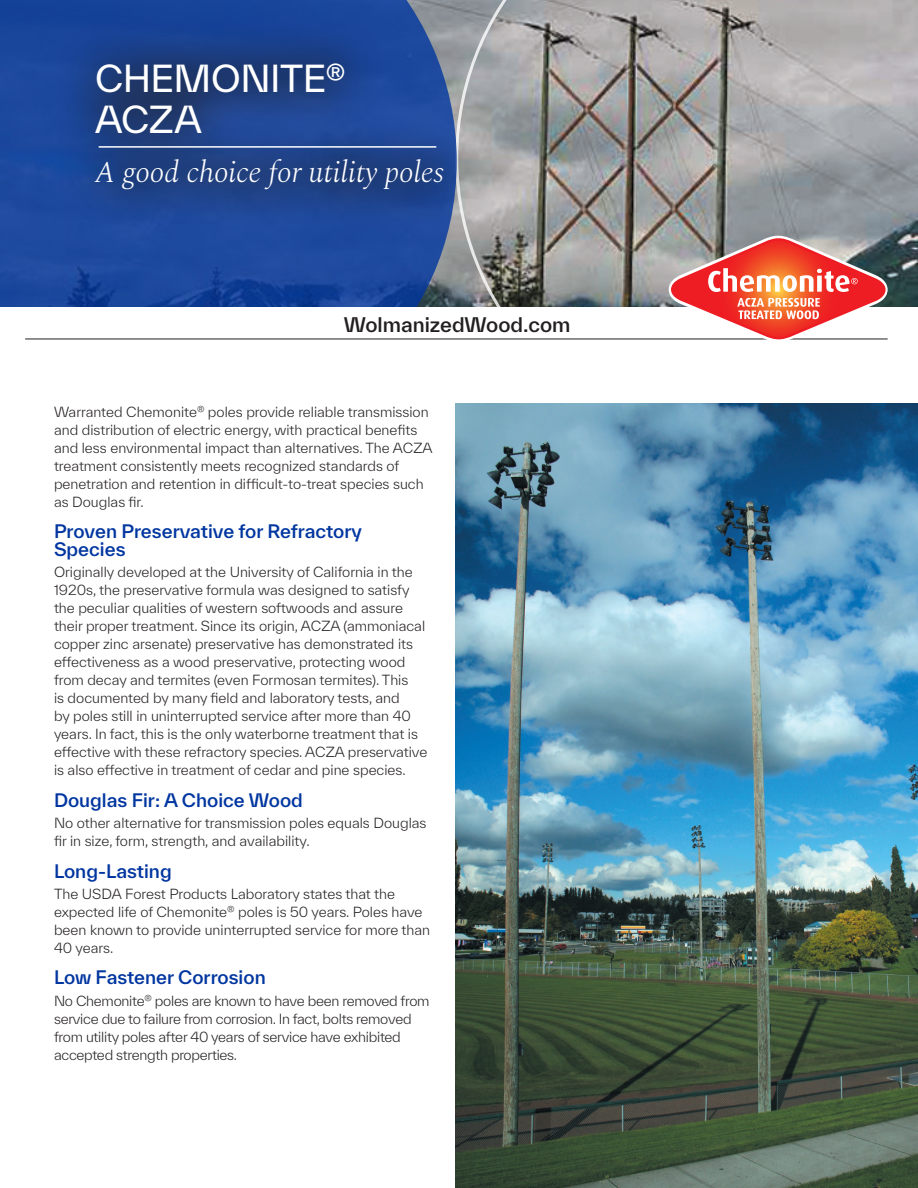
<style>
.page{position:relative;width:918px;height:1188px;background:#fff}
.page>*{position:absolute;margin:0;border:0;box-sizing:border-box;transform-origin:0 0}
.t1{font:36px/40.5px "TWK Everett";letter-spacing:-.015em;color:#fff}
.t2{font:italic 300 30px "Spectral";letter-spacing:-.005em;color:#fff}
.t3{font:500 19.5px "TWK Everett";color:#231f20}
.t4{font:500 18px/18px "TWK Everett";color:#0036a0}
.t5{font:300 13.5px/18px "TWK Everett";color:#231f20}
.t6{font:300 13.5px/18px "TWK Everett";letter-spacing:-.02em;color:#231f20}
</style>
<div class="page">
<svg style="left:457px;top:0;width:461px;height:307px;background:#999a9a"></svg>
<svg style="left:0;top:0;width:457px;height:307px;background:#1e499a"></svg>
<div style="left:54px;top:20px;width:431px;height:212px;background:#231f20;opacity:.92"></div>
<hr style="left:99px;top:146px;width:337px;height:2px;background:#fff">
<hr style="left:25px;top:339px;width:863px;height:1px;background:#231f20">
<svg style="left:669px;top:236px;width:219px;height:104px"></svg>
<img style="left:455px;top:403px;width:463px;height:785px">
<p class="t1" style="left:95px;top:58px;width:252px">CHEMONITE<sup>®<br></sup>ACZA</p>
<p class="t2" style="left:95px;top:150px;width:351px">A good choice for utility poles</p>
<p class="t3" style="left:344px;top:310px;width:228px">WolmanizedWood.com</p>
<p class="t5" style="left:54px;top:403px;width:380px">Warranted Chemonite<sup>®</sup> poles provide reliable transmission and distribution of electric energy, with practical benefits and less environmental impact than alternatives. The ACZA treatment consistently meets recognized standards of penetration and retention in difficult-to-treat species such as Douglas fir.</p>
<p class="t4" style="left:54px;top:522px;width:309px">Proven Preservative for Refractory<br>Species</p>
<p class="t5" style="left:54px;top:563px;width:375px">Originally developed at the University of California in the 1920s, the preservative formula was designed to satisfy the peculiar qualities of western softwoods and assure their proper treatment. Since its origin, ACZA (ammoniacal copper zinc arsenate) preservative has demonstrated its effectiveness as a wood preservative, protecting wood from decay and termites (even Formosan termites). This<br>is documented by many field and laboratory tests, and<br>by poles still in uninterrupted service after more than 40 years. In fact, this is the only waterborne treatment that is effective with these refractory species. ACZA preservative is also effective in treatment of cedar and pine species.</p>
<p class="t4" style="left:54px;top:791px;width:250px">Douglas Fir: A Choice Wood</p>
<p class="t5" style="left:54px;top:814px;width:374px">No other alternative for transmission poles equals Douglas fir in size, form, strength, and availability.</p>
<p class="t4" style="left:54px;top:862px;width:119px">Long-Lasting</p>
<p class="t5" style="left:54px;top:885px;width:378px">The USDA Forest Products Laboratory states that the expected life of Chemonite<sup>®</sup> poles is 50 years. Poles have been known to provide uninterrupted service for more than 40 years.</p>
<p class="t4" style="left:54px;top:968px;width:213px">Low Fastener Corrosion</p>
<p class="t6" style="left:54px;top:992px;width:377px">No Chemonite<sup>®</sup> poles are known to have been removed from service due to failure from corrosion. In fact, bolts removed from utility poles after 40 years of service have exhibited accepted strength properties.</p>
</div>
